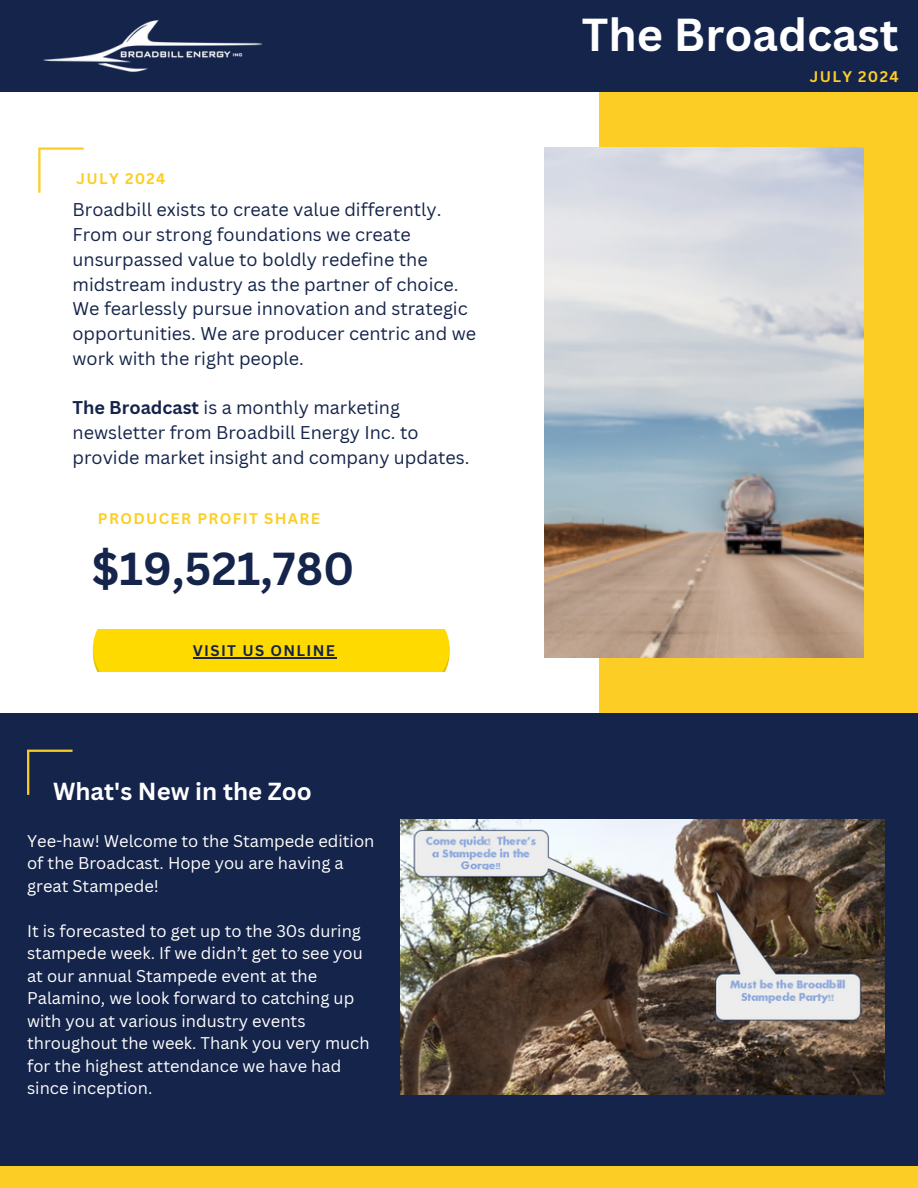
<style>
.page{position:relative;width:918px;height:1188px;background:#fff}
.page>*{position:absolute;margin:0;border:0;box-sizing:border-box;transform-origin:0 0}
.t1{font:700 45px "Canva Sans";color:#fff}
.t2{font:700 45px "Canva Sans";color:#15244a}
.t3{font:700 24px "Canva Sans";color:#fff}
.t4{font:18px/24.8px "Canva Sans";color:#15244a}
.t5{font:16.5px/22.5px "Canva Sans";color:#fff}
.t6{font:700 15px "Canva Sans";letter-spacing:.09em;color:#fcce25}
.t7{font:700 15px "Canva Sans";letter-spacing:.09em;color:#15244a}
.s1{font-weight:700}
</style>
<div class="page">
<div style="left:0;top:0;width:918px;height:92px;background:#15244a"></div>
<div style="left:0;top:713px;width:918px;height:453px;background:#15244a"></div>
<div style="left:0;top:1166px;width:918px;height:22px;background:#fcce25"></div>
<img style="left:43px;top:20px;width:219px;height:52px">
<div style="left:599px;top:92px;width:319px;height:621px;background:#fcce25"></div>
<img style="left:544px;top:147px;width:320px;height:510px">
<hr style="left:38px;top:147px;width:46px;height:3px;background:#fcce25">
<hr style="left:38px;top:149px;width:3px;height:44px;background:#fcce25">
<div style="left:93px;top:630px;width:357px;height:42px;background:#ffda00"></div>
<hr style="left:193px;top:657px;width:143px;height:1px;background:#15244a">
<hr style="left:27px;top:750px;width:46px;height:2px;background:#fcce25">
<hr style="left:27px;top:751px;width:2px;height:44px;background:#fcce25">
<img style="left:400px;top:820px;width:485px;height:274px">
<p class="t6" style="left:77px;top:168px;width:90px">JULY 2024</p>
<p class="t4" style="left:73px;top:197px;width:405px">Broadbill exists to create value differently.<br>From our strong foundations we create unsurpassed value to boldly redefine the midstream industry as the partner of choice.<br>We fearlessly pursue innovation and strategic opportunities. We are producer centric and we work with the right people.</p>
<h1 class="t4" style="left:73px;top:395px;width:399px"><span class="s1">The Broadcast</span> is a monthly marketing newsletter from Broadbill Energy Inc. to provide market insight and company updates.</h1>
<p class="t6" style="left:98px;top:508px;width:224px">PRODUCER PROFIT SHARE</p>
<h3 class="t2" style="left:92px;top:537px;width:264px">$19,521,780</h3>
<p class="t7" style="left:193px;top:640px;width:144px">VISIT US ONLINE</p>
<h2 class="t3" style="left:53px;top:775px;width:260px">What's New in the Zoo</h2>
<p class="t5" style="left:27px;top:829px;width:349px">Yee-haw! Welcome to the Stampede edition of the Broadcast. Hope you are having a great Stampede!</p>
<h3 class="t5" style="left:27px;top:919px;width:344px">It is forecasted to get up to the 30s during stampede week. If we didn’t get to see you at our annual Stampede event at the Palamino, we look forward to catching up with you at various industry events throughout the week. Thank you very much for the highest attendance we have had since inception.</h3>
<h3 class="t1" style="left:582px;top:3px;width:318px">The Broadcast</h3>
<p class="t6" style="left:810px;top:66px;width:90px">JULY 2024</p>
</div>
